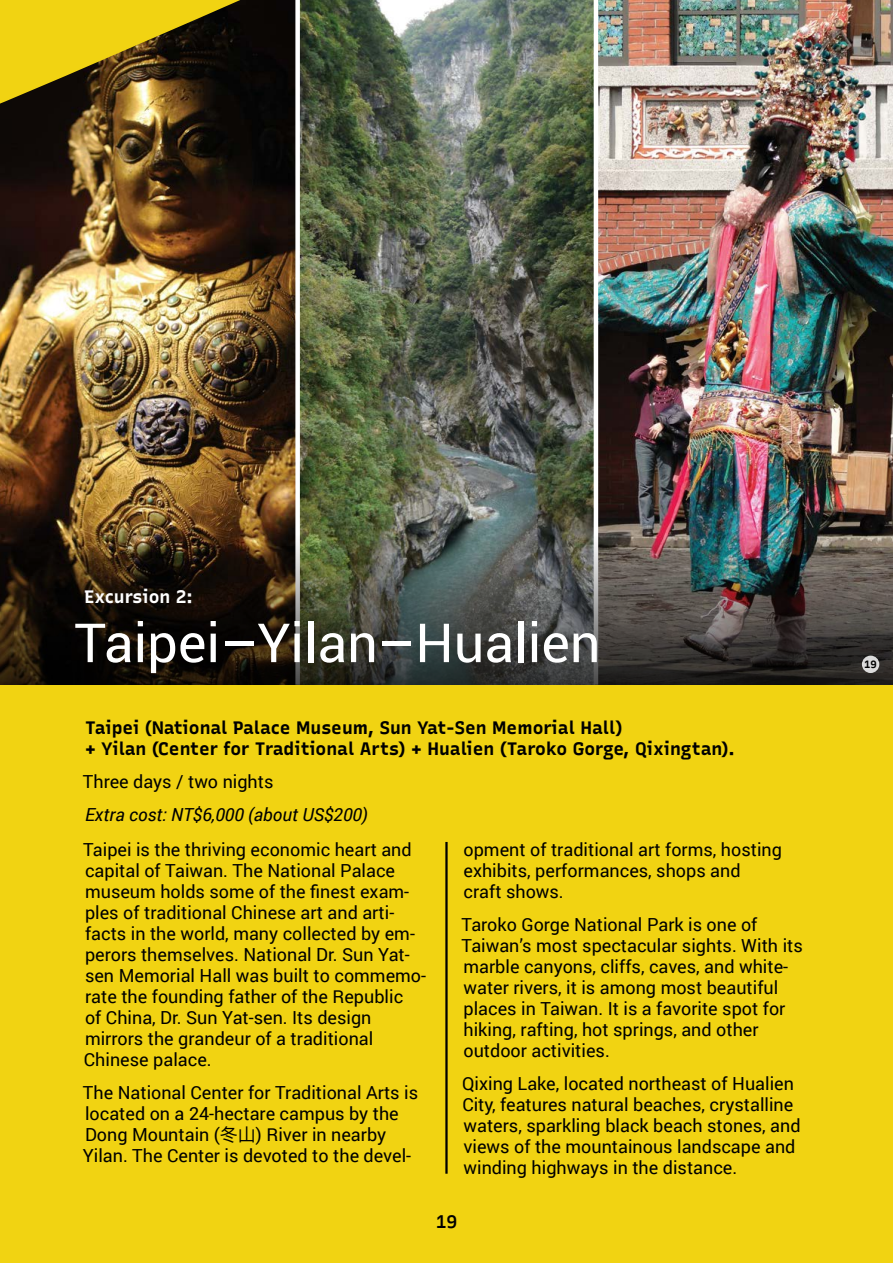
<style>
.page{position:relative;width:893px;height:1263px;background:#fff}
.page>*{position:absolute;margin:0;border:0;box-sizing:border-box;transform-origin:0 0}
.t1{font:54px "Roboto";color:#fff}
.t2{font:18px/21px "Roboto";color:#000}
.t3{font:700 18px/21px "Recursive Sans Lnr St";color:#000}
.t4{font:italic 18px "Roboto";color:#000}
.t5{font:700 18px "Recursive Sans Lnr St";color:#fff}
.t6{font:600 18px "Recursive Sans Lnr St";color:#000}
.t7{font:700 10.5px "Recursive Sans Lnr St";color:#000}
.s1{font-family:"Ping Fang TC"}
</style>
<div class="page">
<div style="left:0;top:685px;width:893px;height:578px;background:#f1d312"></div>
<img style="left:0;top:0;width:893px;height:535px">
<hr style="left:445px;top:842px;width:3px;height:332px;background:#000">
<div style="left:295px;top:0;width:5px;height:685px;background:#fff"></div>
<hr style="left:594px;top:0;width:4px;height:685px;background:#fff">
<img style="left:0;top:535px;width:893px;height:150px">
<div style="left:862px;top:656px;width:17px;height:17px;background:#dcdbdb;border-radius:50%"></div>
<svg style="left:0;top:0;width:269px;height:109px;background:#806d11"></svg>
<p class="t5" style="left:85px;top:586px;width:110px">Excursion 2:</p>
<h1 class="t1" style="left:74px;top:605px;width:528px">Taipei–Yilan–Hualien</h1>
<p class="t3" style="left:85px;top:717px;width:651px">Taipei (National Palace Museum, Sun Yat-Sen Memorial Hall)<br>+ Yilan (Center for Traditional Arts) + Hualien (Taroko Gorge, Qixingtan).</p>
<p class="t2" style="left:83px;top:770px;width:192px">Three days / two nights</p>
<p class="t4" style="left:85px;top:802px;width:284px">Extra cost: NT$6,000 (about US$200)</p>
<p class="t2" style="left:83px;top:838px;width:345px">Taipei is the thriving economic heart and capital of Taiwan. The National Palace museum holds some of the finest exam&shy;ples of traditional Chinese art and arti&shy;facts in the world, many collected by em&shy;perors themselves. National Dr. Sun Yat&shy;sen Memorial Hall was built to commemo&shy;rate the founding father of the Republic<br>of China, Dr. Sun Yat-sen. Its design mirrors the grandeur of a traditional Chinese palace.</p>
<p class="t2" style="left:83px;top:1081px;width:337px">The National Center for Traditional Arts is located on a 24-hectare campus by the Dong Mountain (<span class="s1">冬⼭</span>) River in nearby Yilan. The Center is devoted to the devel-</p>
<p class="t2" style="left:463px;top:838px;width:320px">opment of traditional art forms, hosting exhibits, performances, shops and craft shows.</p>
<p class="t2" style="left:462px;top:913px;width:343px">Taroko Gorge National Park is one of Taiwan’s most spectacular sights. With its marble canyons, cliffs, caves, and white&shy;water rivers, it is among most beautiful places in Taiwan. It is a favorite spot for hiking, rafting, hot springs, and other outdoor activities.</p>
<p class="t2" style="left:462px;top:1072px;width:340px">Qixing Lake, located northeast of Hualien City, features natural beaches, crystalline waters, sparkling black beach stones, and views of the mountainous landscape and winding highways in the distance.</p>
<p class="t6" style="left:436px;top:1211px;width:23px">19</p>
<p class="t7" style="left:864px;top:658px;width:14px">19</p>
</div>
